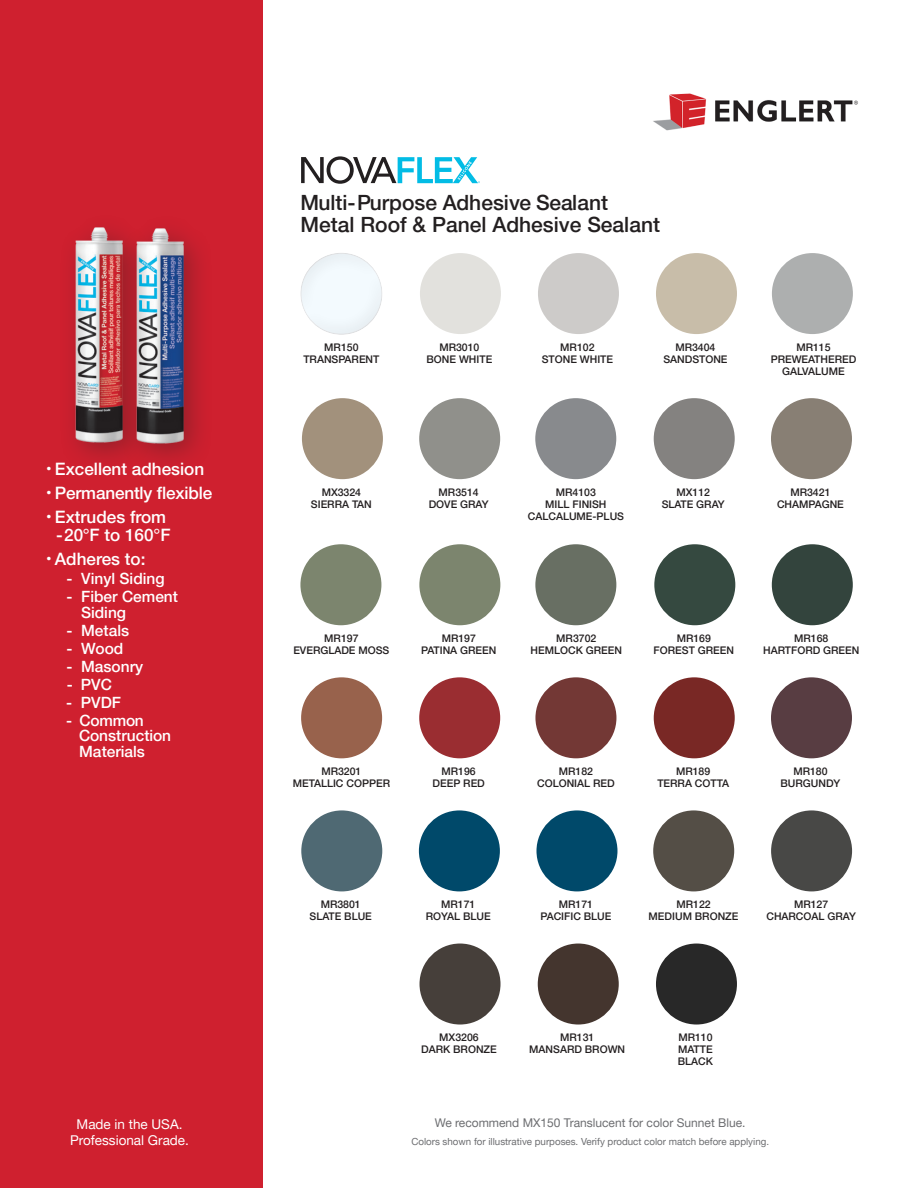
<style>
.page{position:relative;width:918px;height:1188px;background:#fff}
.page>*{position:absolute;margin:0;border:0;box-sizing:border-box;transform-origin:0 0}
.t1{font:500 21px "Helvetica Neue LT Pro";color:#231f20}
.t2{font:500 17.1px/18px "Helvetica Neue LT Pro";color:#fff;text-align:center}
.t3{font:500 15.45px/15.5px "Helvetica Neue LT Pro";color:#fff}
.t4{font:13.5px "Helvetica Neue LT Pro";color:#fff}
.t5{font:12px "Helvetica Neue LT Pro";color:#6c6d70}
.t6{font:500 10.5px/12px "Helvetica Neue LT Pro";color:#231f20;text-align:center}
.t7{font:9.75px "Helvetica Neue LT Pro";color:#6c6d70}
</style>
<div class="page">
<svg style="left:301px;top:156px;width:179px;height:28px"></svg>
<div style="left:0;top:0;width:262px;height:1188px;background:#cf202f"></div>
<div style="left:59px;top:212px;width:94px;height:260px;background:#231f20;opacity:.34"></div>
<img style="left:75px;top:228px;width:45px;height:215px">
<div style="left:120px;top:213px;width:94px;height:260px;background:#231f20;opacity:.34"></div>
<img style="left:136px;top:229px;width:48px;height:214px">
<img style="left:653px;top:93px;width:205px;height:38px">
<div style="left:420px;top:253px;width:81px;height:81px;background:#e2e1dd;border-radius:50%"></div>
<div style="left:656px;top:253px;width:81px;height:81px;background:#c8bda9;border-radius:50%"></div>
<div style="left:300px;top:252px;width:82px;height:83px;background:#f3fafe"></div>
<div style="left:538px;top:253px;width:81px;height:81px;background:#cdcbc9;border-radius:50%"></div>
<div style="left:772px;top:253px;width:81px;height:81px;background:#adafaf;border-radius:50%"></div>
<div style="left:771px;top:677px;width:81px;height:81px;background:#583d42;border-radius:50%"></div>
<div style="left:301px;top:677px;width:81px;height:81px;background:#98624c;border-radius:50%"></div>
<div style="left:419px;top:677px;width:81px;height:81px;background:#9a2d31;border-radius:50%"></div>
<div style="left:535px;top:677px;width:81px;height:81px;background:#733835;border-radius:50%"></div>
<div style="left:654px;top:677px;width:81px;height:81px;background:#792825;border-radius:50%"></div>
<div style="left:654px;top:544px;width:81px;height:81px;background:#354940;border-radius:50%"></div>
<div style="left:772px;top:544px;width:81px;height:81px;background:#33443d;border-radius:50%"></div>
<div style="left:419px;top:544px;width:81px;height:81px;background:#7c856e;border-radius:50%"></div>
<div style="left:300px;top:544px;width:81px;height:81px;background:#7c856e;border-radius:50%"></div>
<div style="left:535px;top:544px;width:81px;height:81px;background:#686f63;border-radius:50%"></div>
<div style="left:656px;top:944px;width:81px;height:81px;background:#282828;border-radius:50%"></div>
<div style="left:538px;top:944px;width:81px;height:81px;background:#44352e;border-radius:50%"></div>
<div style="left:420px;top:944px;width:81px;height:81px;background:#463f3a;border-radius:50%"></div>
<div style="left:536px;top:810px;width:81px;height:81px;background:#00496a;border-radius:50%"></div>
<div style="left:419px;top:810px;width:81px;height:81px;background:#00496a;border-radius:50%"></div>
<div style="left:653px;top:810px;width:81px;height:81px;background:#544e46;border-radius:50%"></div>
<div style="left:771px;top:810px;width:81px;height:81px;background:#484846;border-radius:50%"></div>
<div style="left:301px;top:810px;width:81px;height:81px;background:#4f6973;border-radius:50%"></div>
<div style="left:302px;top:398px;width:81px;height:81px;background:#a2917c;border-radius:50%"></div>
<div style="left:419px;top:398px;width:81px;height:81px;background:#90908b;border-radius:50%"></div>
<div style="left:771px;top:398px;width:81px;height:81px;background:#887f74;border-radius:50%"></div>
<div style="left:535px;top:398px;width:81px;height:81px;background:#888a8d;border-radius:50%"></div>
<div style="left:654px;top:398px;width:81px;height:81px;background:#848280;border-radius:50%"></div>
<p class="t2" style="left:46px;top:460px;width:159px"><sup>•</sup> Excellent adhesion</p>
<p class="t2" style="left:46px;top:484px;width:167px"><sup>•</sup> Permanently flexible</p>
<p class="t2" style="left:46px;top:508px;width:126px"><sup>•</sup> Extrudes from -20°F to 160°F</p>
<p class="t2" style="left:46px;top:550px;width:101px"><sup>•</sup> Adheres to:</p>
<p class="t3" style="left:67px;top:571px;width:100px">- Vinyl Siding</p>
<p class="t3" style="left:81px;top:589px;width:99px;text-indent:-14px">- Fiber Cement<br>Siding</p>
<p class="t3" style="left:67px;top:622px;width:64px">- Metals</p>
<p class="t3" style="left:67px;top:640px;width:58px">- Wood</p>
<p class="t3" style="left:67px;top:658px;width:78px">- Masonry</p>
<p class="t3" style="left:67px;top:676px;width:47px">- PVC</p>
<p class="t3" style="left:66px;top:694px;width:56px">- PVDF</p>
<p class="t3" style="left:79px;top:712px;width:93px;text-indent:-13px">- Common<br>Construction<br>Materials</p>
<p class="t4" style="left:77px;top:1116px;width:108px">Made in the USA.</p>
<p class="t4" style="left:70px;top:1132px;width:120px">Professional Grade.</p>
<p class="t1" style="left:301px;top:190px;width:309px">Multi-Purpose Adhesive Sealant</p>
<p class="t1" style="left:301px;top:212px;width:361px">Metal Roof &amp; Panel Adhesive Sealant</p>
<p class="t6" style="left:324px;top:341px;width:36px">MR150</p>
<p class="t6" style="left:303px;top:353px;width:78px">TRANSPARENT</p>
<p class="t6" style="left:439px;top:341px;width:42px">MR3010</p>
<p class="t6" style="left:427px;top:353px;width:67px">BONE WHITE</p>
<p class="t6" style="left:560px;top:341px;width:36px">MR102</p>
<p class="t6" style="left:542px;top:353px;width:73px">STONE WHITE</p>
<p class="t6" style="left:675px;top:341px;width:42px">MR3404</p>
<p class="t6" style="left:663px;top:353px;width:66px">SANDSTONE</p>
<p class="t6" style="left:796px;top:341px;width:36px">MR115</p>
<p class="t6" style="left:771px;top:353px;width:87px">PREWEATHERED<br>GALVALUME</p>
<p class="t6" style="left:322px;top:486px;width:41px">MX3324</p>
<p class="t6" style="left:311px;top:498px;width:62px">SIERRA TAN</p>
<p class="t6" style="left:439px;top:486px;width:42px">MR3514</p>
<p class="t6" style="left:429px;top:498px;width:61px">DOVE GRAY</p>
<p class="t6" style="left:556px;top:486px;width:42px">MR4103</p>
<p class="t6" style="left:528px;top:498px;width:98px">MILL FINISH<br>CALCALUME-PLUS</p>
<p class="t6" style="left:676px;top:486px;width:35px">MX112</p>
<p class="t6" style="left:662px;top:498px;width:65px">SLATE GRAY</p>
<p class="t6" style="left:790px;top:486px;width:42px">MR3421</p>
<p class="t6" style="left:777px;top:498px;width:68px">CHAMPAGNE</p>
<p class="t6" style="left:324px;top:632px;width:36px">MR197</p>
<p class="t6" style="left:293px;top:644px;width:98px">EVERGLADE MOSS</p>
<p class="t6" style="left:442px;top:632px;width:36px">MR197</p>
<p class="t6" style="left:421px;top:644px;width:77px">PATINA GREEN</p>
<p class="t6" style="left:556px;top:632px;width:42px">MR3702</p>
<p class="t6" style="left:531px;top:644px;width:93px">HEMLOCK GREEN</p>
<p class="t6" style="left:677px;top:632px;width:36px">MR169</p>
<p class="t6" style="left:654px;top:644px;width:82px">FOREST GREEN</p>
<p class="t6" style="left:794px;top:632px;width:36px">MR168</p>
<p class="t6" style="left:763px;top:644px;width:98px">HARTFORD GREEN</p>
<p class="t6" style="left:321px;top:765px;width:42px">MR3201</p>
<p class="t6" style="left:293px;top:777px;width:99px">METALLIC COPPER</p>
<p class="t6" style="left:442px;top:765px;width:36px">MR196</p>
<p class="t6" style="left:433px;top:777px;width:54px">DEEP RED</p>
<p class="t6" style="left:559px;top:765px;width:36px">MR182</p>
<p class="t6" style="left:537px;top:777px;width:79px">COLONIAL RED</p>
<p class="t6" style="left:676px;top:765px;width:36px">MR189</p>
<p class="t6" style="left:657px;top:777px;width:73px">TERRA COTTA</p>
<p class="t6" style="left:793px;top:765px;width:36px">MR180</p>
<p class="t6" style="left:781px;top:777px;width:61px">BURGUNDY</p>
<p class="t6" style="left:321px;top:898px;width:42px">MR3801</p>
<p class="t6" style="left:310px;top:910px;width:64px">SLATE BLUE</p>
<p class="t6" style="left:441px;top:898px;width:36px">MR171</p>
<p class="t6" style="left:426px;top:910px;width:66px">ROYAL BLUE</p>
<p class="t6" style="left:559px;top:898px;width:36px">MR171</p>
<p class="t6" style="left:540px;top:910px;width:72px">PACIFIC BLUE</p>
<p class="t6" style="left:676px;top:898px;width:36px">MR122</p>
<p class="t6" style="left:649px;top:910px;width:91px">MEDIUM BRONZE</p>
<p class="t6" style="left:794px;top:898px;width:36px">MR127</p>
<p class="t6" style="left:766px;top:910px;width:91px">CHARCOAL GRAY</p>
<p class="t6" style="left:439px;top:1032px;width:41px">MX3206</p>
<p class="t6" style="left:421px;top:1044px;width:77px">DARK BRONZE</p>
<p class="t6" style="left:560px;top:1032px;width:36px">MR131</p>
<p class="t6" style="left:529px;top:1044px;width:97px">MANSARD BROWN</p>
<p class="t6" style="left:678px;top:1032px;width:36px">MR110</p>
<p class="t6" style="left:678px;top:1044px;width:36px">MATTE</p>
<p class="t6" style="left:678px;top:1056px;width:37px">BLACK</p>
<p class="t5" style="left:435px;top:1115px;width:312px">We recommend MX150 Translucent for color Sunnet Blue.</p>
<p class="t7" style="left:411px;top:1136px;width:359px">Colors shown for illustrative purposes. Verify product color match before applying.</p>
</div>
